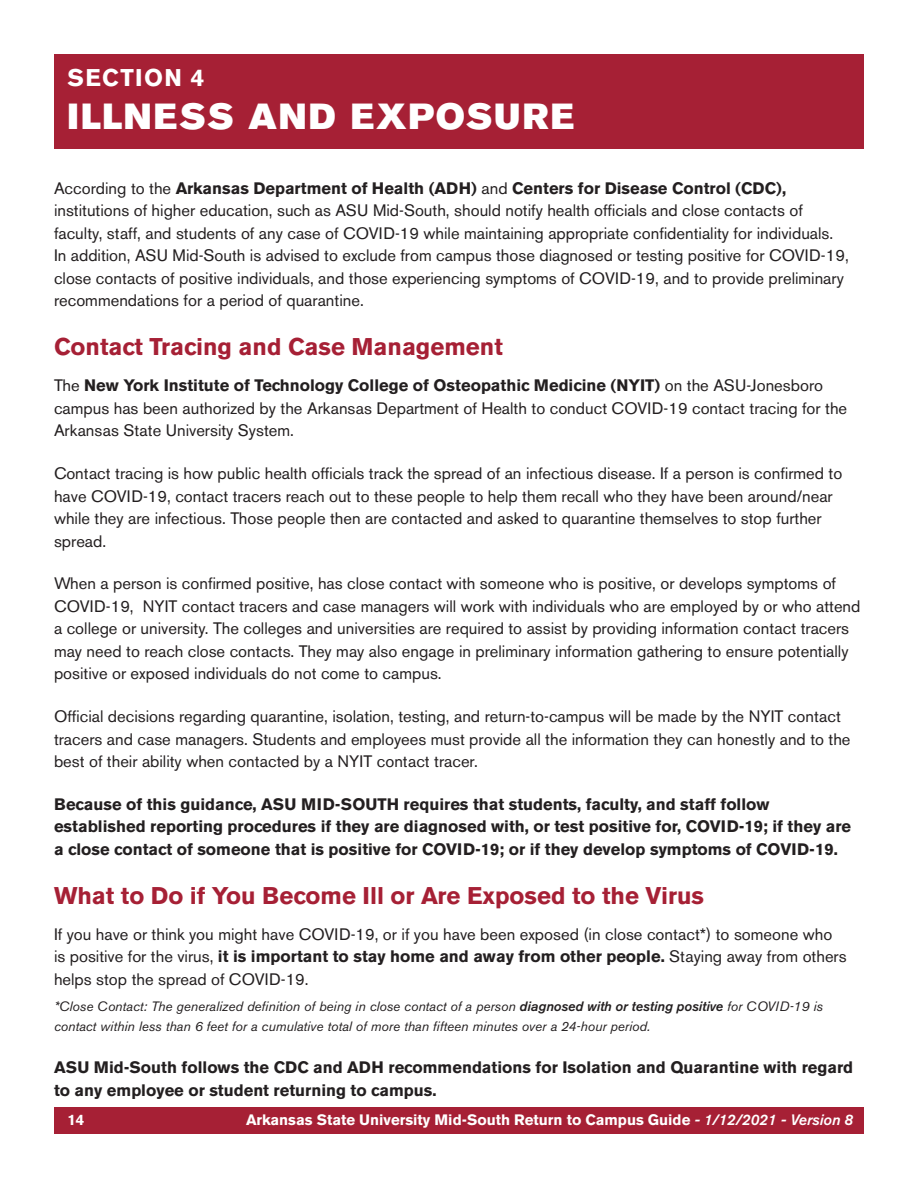
<style>
.page{position:relative;width:918px;height:1188px;background:#fff}
.page>*{position:absolute;margin:0;border:0;box-sizing:border-box;transform-origin:0 0}
.CHAPTER_HEADER{font:36px "Akzidenz Grotesk BE Super";letter-spacing:.06em;color:#fff}
.Section_Header{font:700 24px "Akzidenz Grotesk BE";color:#a62035}
.t1{font:700 24px "Akzidenz Grotesk BE";letter-spacing:.055em;color:#fff}
.Body{font:16.5px/22.5px "Akzidenz Grotesk BE";color:#231f20}
.Body-2{font:700 16.5px/22.5px "Akzidenz Grotesk BE";color:#231f20}
.t2{font:700 15px "Akzidenz Grotesk BE";color:#fff}
.Body-3{font:italic 13.5px/19.5px "Akzidenz Grotesk BE";color:#231f20}
.s1{font-weight:700}
.s2{font-weight:500}
.s3{font-weight:500;font-style:italic}
</style>
<div class="page">
<div style="left:54px;top:1107px;width:810px;height:27px;background:#a62035"></div>
<div style="left:54px;top:54px;width:810px;height:94px;background:#a62035"></div>
<p class="t1" style="left:68px;top:63px;width:138px">SECTION 4</p>
<p class="CHAPTER_HEADER" style="left:68px;top:95px;width:508px">ILLNESS AND EXPOSURE</p>
<p class="Body" style="left:54px;top:177px;width:796px">According to the <span class="s1">Arkansas Department of Health (ADH)</span> and <span class="s1">Centers for Disease Control (CDC), </span>institutions of higher education, such as ASU Mid-South, should notify health officials and close contacts of faculty, staff, and students of any case of COVID-19 while maintaining appropriate confidentiality for individuals.<br>In addition, ASU Mid-South is advised to exclude from campus those diagnosed or testing positive for COVID-19, close contacts of positive individuals, and those experiencing symptoms of COVID-19, and to provide preliminary recommendations for a period of quarantine.</p>
<p class="Section_Header" style="left:54px;top:333px;width:450px">Contact Tracing and Case Management</p>
<p class="Body" style="left:54px;top:374px;width:795px">The <span class="s1">New York Institute of Technology College of Osteopathic Medicine (NYIT)</span> on the ASU-Jonesboro campus has been authorized by the Arkansas Department of Health to conduct COVID-19 contact tracing for the<br>Arkansas State University System.</p>
<p class="Body" style="left:54px;top:462px;width:790px">Contact tracing is how public health officials track the spread of an infectious disease. If a person is confirmed to have COVID-19, contact tracers reach out to these people to help them recall who they have been around/near while they are infectious. Those people then are contacted and asked to quarantine themselves to stop further spread.</p>
<p class="Body" style="left:54px;top:572px;width:808px">When a person is confirmed positive, has close contact with someone who is positive, or develops symptoms of COVID-19, NYIT contact tracers and case managers will work with individuals who are employed by or who attend a college or university. The colleges and universities are required to assist by providing information contact tracers may need to reach close contacts. They may also engage in preliminary information gathering to ensure potentially positive or exposed individuals do not come to campus.</p>
<p class="Body" style="left:54px;top:705px;width:798px">Official decisions regarding quarantine, isolation, testing, and return-to-campus will be made by the NYIT contact tracers and case managers. Students and employees must provide all the information they can honestly and to the best of their ability when contacted by a NYIT contact tracer.</p>
<p class="Body-2" style="left:54px;top:793px;width:799px">Because of this guidance, ASU MID-SOUTH requires that students, faculty, and staff follow established reporting procedures if they are diagnosed with, or test positive for, COVID-19; if they are a close contact of someone that is positive for COVID-19; or if they develop symptoms of COVID-19.</p>
<p class="Section_Header" style="left:54px;top:882px;width:652px">What to Do if You Become Ill or Are Exposed to the Virus</p>
<p class="Body" style="left:54px;top:923px;width:794px">If you have or think you might have COVID-19, or if you have been exposed (in close contact*) to someone who is positive for the virus, <span class="s1">it is important to stay home and away from other people.</span> Staying away from others helps stop the spread of COVID-19.</p>
<p class="Body-3" style="left:54px;top:997px;width:771px">*Close Contact: The generalized definition of being in close contact of a person <span class="s2">diagnosed with or testing positive</span> for COVID-19 is contact within less than 6 feet for a cumulative total of more than fifteen minutes over a 24-hour period.</p>
<p class="Body-2" style="left:54px;top:1057px;width:801px">ASU Mid-South follows the CDC and ADH recommendations for Isolation and Quarantine with regard to any employee or student returning to campus.</p>
<p class="t2" style="left:68px;top:1111px;width:18px">14</p>
<p class="t2" style="left:246px;top:1111px;width:608px">Arkansas State University Mid-South Return to Campus Guide <span class="s3">- 1/12/2021 - Version 8</span></p>
</div>
